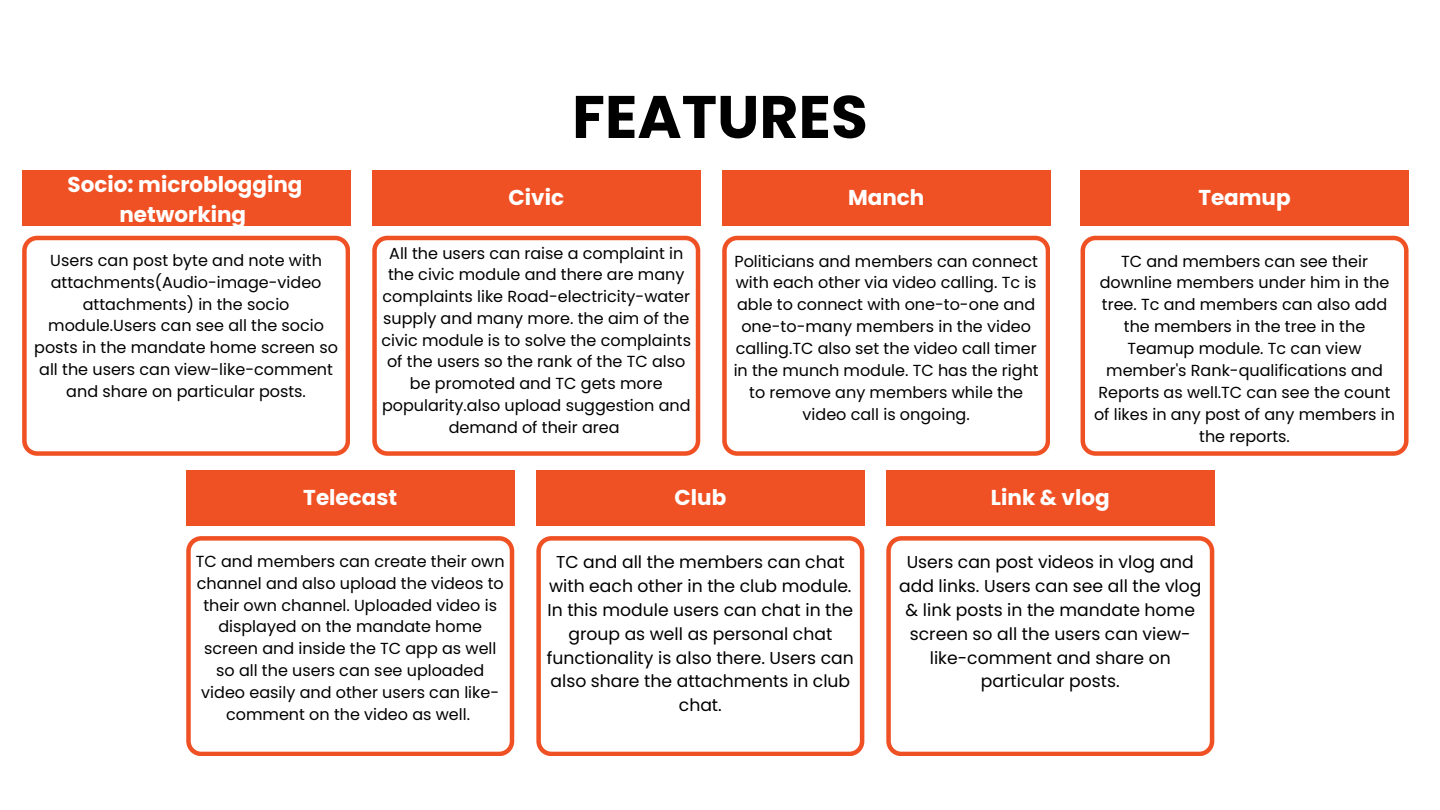
<style>
.page{position:relative;width:1440px;height:810px;background:#fff}
.page>*{position:absolute;margin:0;border:0;box-sizing:border-box;transform-origin:0 0}
.t1{font:700 60px "Poppins";color:#000}
.t2{font:700 21.5px/29.7px "Poppins";color:#fff;text-align:center}
.t3{font:17.2px/23.9px "Poppins";color:#000;text-align:center}
.t4{font:16px/21.9px "Poppins";color:#000;text-align:center}
</style>
<div class="page">
<div style="left:22px;top:170px;width:328px;height:56px;background:#f05124"></div>
<svg style="left:22px;top:236px;width:328px;height:219px"></svg>
<div style="left:372px;top:170px;width:328px;height:56px;background:#f05124"></div>
<svg style="left:372px;top:236px;width:328px;height:219px"></svg>
<div style="left:722px;top:170px;width:328px;height:56px;background:#f05124"></div>
<svg style="left:722px;top:236px;width:328px;height:219px"></svg>
<div style="left:1081px;top:170px;width:328px;height:56px;background:#f05124"></div>
<svg style="left:1081px;top:236px;width:327px;height:219px"></svg>
<div style="left:186px;top:471px;width:328px;height:55px;background:#f05124"></div>
<svg style="left:186px;top:536px;width:328px;height:220px"></svg>
<div style="left:536px;top:471px;width:328px;height:55px;background:#f05124"></div>
<svg style="left:536px;top:536px;width:328px;height:220px"></svg>
<div style="left:886px;top:471px;width:328px;height:55px;background:#f05124"></div>
<svg style="left:886px;top:536px;width:328px;height:220px"></svg>
<p class="t2" style="left:68px;top:170px;width:236px">Socio: microblogging networking</p>
<p class="t4" style="left:34px;top:250px;width:305px">Users can post byte and note with attachments(Audio-image-video attachments) in the socio module.Users can see all the socio posts in the mandate home screen so all the users can view-like-comment and share on particular posts.</p>
<p class="t1" style="left:572px;top:75px;width:297px">FEATURES</p>
<p class="t2" style="left:509px;top:183px;width:57px">Civic</p>
<p class="t2" style="left:848px;top:183px;width:78px">Manch</p>
<p class="t4" style="left:381px;top:242px;width:311px">All the users can raise a complaint in the civic module and there are many complaints like Road-electricity-water supply and many more. the aim of the civic module is to solve the complaints of the users so the rank of the TC also be promoted and TC gets more popularity.also upload suggestion and demand of their area</p>
<p class="t4" style="left:734px;top:250px;width:307px">Politicians and members can connect with each other via video calling. Tc is able to connect with one-to-one and one-to-many members in the video calling.TC also set the video call timer in the munch module. TC has the right to remove any members while the video call is ongoing.</p>
<p class="t2" style="left:1198px;top:183px;width:94px">Teamup</p>
<p class="t4" style="left:1094px;top:250px;width:303px">TC and members can see their downline members under him in the tree. Tc and members can also add the members in the tree in the<br>Teamup module. Tc can view member's Rank-qualifications and<br>Reports as well.TC can see the count of likes in any post of any members in the reports.</p>
<p class="t2" style="left:303px;top:483px;width:95px">Telecast</p>
<p class="t4" style="left:196px;top:550px;width:310px">TC and members can create their own channel and also upload the videos to their own channel. Uploaded video is displayed on the mandate home screen and inside the TC app as well so all the users can see uploaded video easily and other users can like&shy;comment on the video as well.</p>
<p class="t2" style="left:674px;top:483px;width:53px">Club</p>
<p class="t3" style="left:547px;top:550px;width:308px">TC and all the members can chat with each other in the club module.<br>In this module users can chat in the group as well as personal chat functionality is also there. Users can also share the attachments in club chat.</p>
<p class="t2" style="left:991px;top:483px;width:120px">Link &amp; vlog</p>
<p class="t3" style="left:899px;top:550px;width:304px">Users can post videos in vlog and add links. Users can see all the vlog &amp; link posts in the mandate home screen so all the users can view&shy;like-comment and share on particular posts.</p>
</div>
